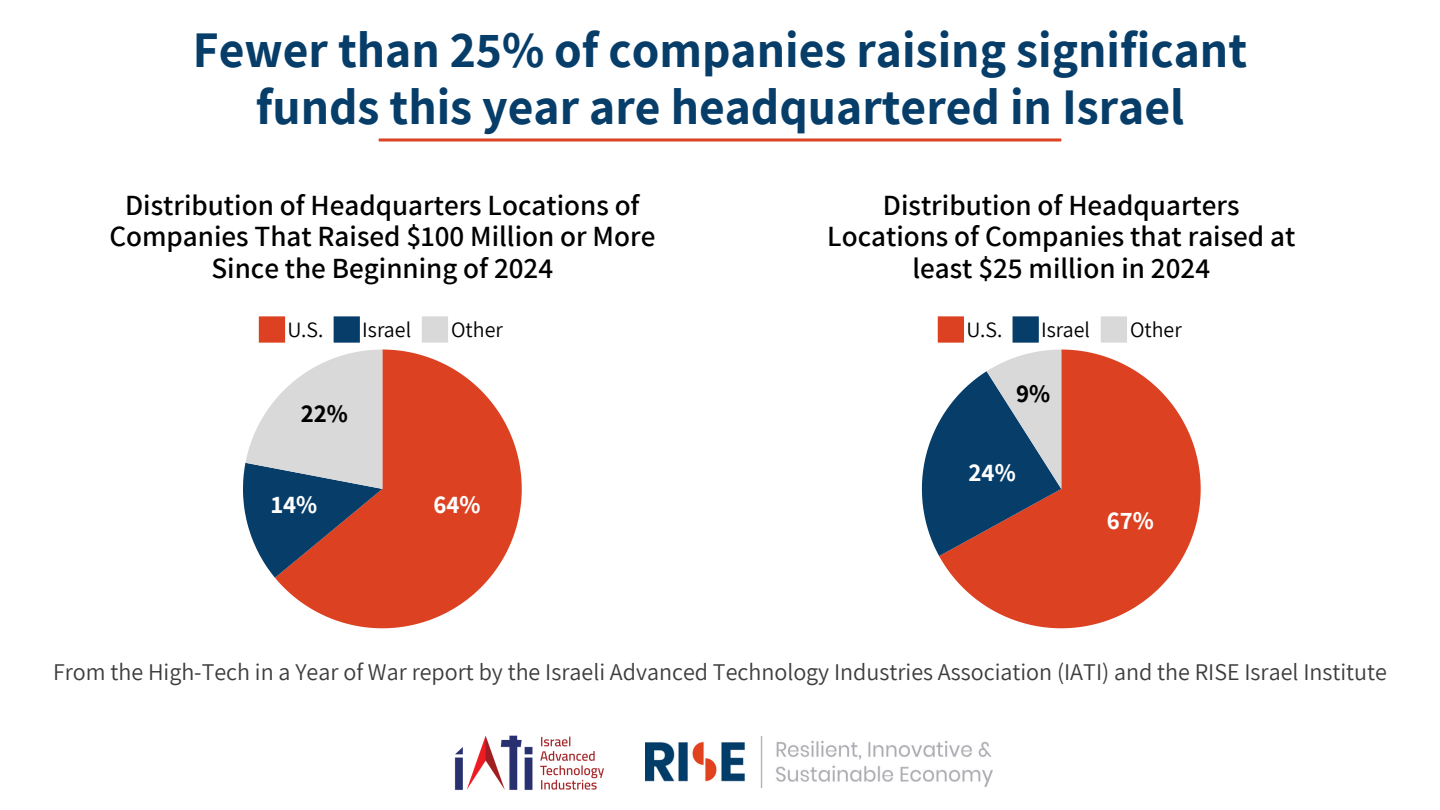
<style>
.page{position:relative;width:1440px;height:810px;background:#fff}
.page>*{position:absolute;margin:0;border:0;box-sizing:border-box;transform-origin:0 0}
.t1{font:700 50px/57px "Assistant";color:#063d69;text-align:center}
.t2{font:600 29.3px/31.5px "Assistant";color:#000;text-align:center}
.t3{font:700 24.9px "Assistant";color:#fff}
.t4{font:700 24.9px "Assistant";color:#000}
.t5{font:24px "Assistant";color:#3d3d3d}
.t6{font:21.9px "Assistant";color:#000}
</style>
<div class="page">
<svg style="left:938px;top:316px;width:26px;height:27px"></svg>
<svg style="left:1013px;top:316px;width:26px;height:27px"></svg>
<svg style="left:1101px;top:316px;width:26px;height:27px"></svg>
<svg style="left:939px;top:350px;width:262px;height:278px;fill:#dc4121"></svg>
<svg style="left:922px;top:350px;width:139px;height:206px"></svg>
<img style="left:645px;top:737px;width:347px;height:50px">
<img style="left:454px;top:735px;width:150px;height:55px">
<svg style="left:259px;top:316px;width:26px;height:27px"></svg>
<svg style="left:334px;top:316px;width:26px;height:27px"></svg>
<svg style="left:422px;top:316px;width:26px;height:27px"></svg>
<svg style="left:275px;top:350px;width:247px;height:278px;fill:#dc4121"></svg>
<svg style="left:243px;top:350px;width:139px;height:228px"></svg>
<hr style="left:379px;top:138px;width:682px;height:3px;background:#dc4121">
<h1 class="t1" style="left:193px;top:21px;width:1056px">Fewer than 25% of companies raising significant funds this year are headquartered in Israel</h1>
<h3 class="t2" style="left:109px;top:188px;width:548px">Distribution of Headquarters Locations of<br>Companies That Raised $100 Million or More<br>Since the Beginning of 2024</h3>
<p class="t6" style="left:287px;top:315px;width:37px">U.S.</p>
<p class="t6" style="left:362px;top:315px;width:50px">Israel</p>
<p class="t6" style="left:451px;top:315px;width:53px">Other</p>
<p class="t4" style="left:301px;top:397px;width:49px">22%</p>
<p class="t3" style="left:271px;top:488px;width:48px">14%</p>
<h3 class="t3" style="left:433px;top:488px;width:49px">64%</h3>
<h2 class="t2" style="left:827px;top:188px;width:470px">Distribution of Headquarters<br>Locations of Companies that raised at least $25 million in 2024</h2>
<p class="t6" style="left:966px;top:315px;width:37px">U.S.</p>
<p class="t6" style="left:1041px;top:315px;width:50px">Israel</p>
<p class="t6" style="left:1130px;top:315px;width:53px">Other</p>
<h3 class="t4" style="left:1016px;top:377px;width:36px">9%</h3>
<h3 class="t3" style="left:969px;top:455px;width:49px">24%</h3>
<h2 class="t3" style="left:1107px;top:504px;width:49px">67%</h2>
<p class="t5" style="left:53px;top:655px;width:1335px">From the High-Tech in a Year of War report by the Israeli Advanced Technology Industries Association (IATI) and the RISE Israel Institute</p>
</div>
